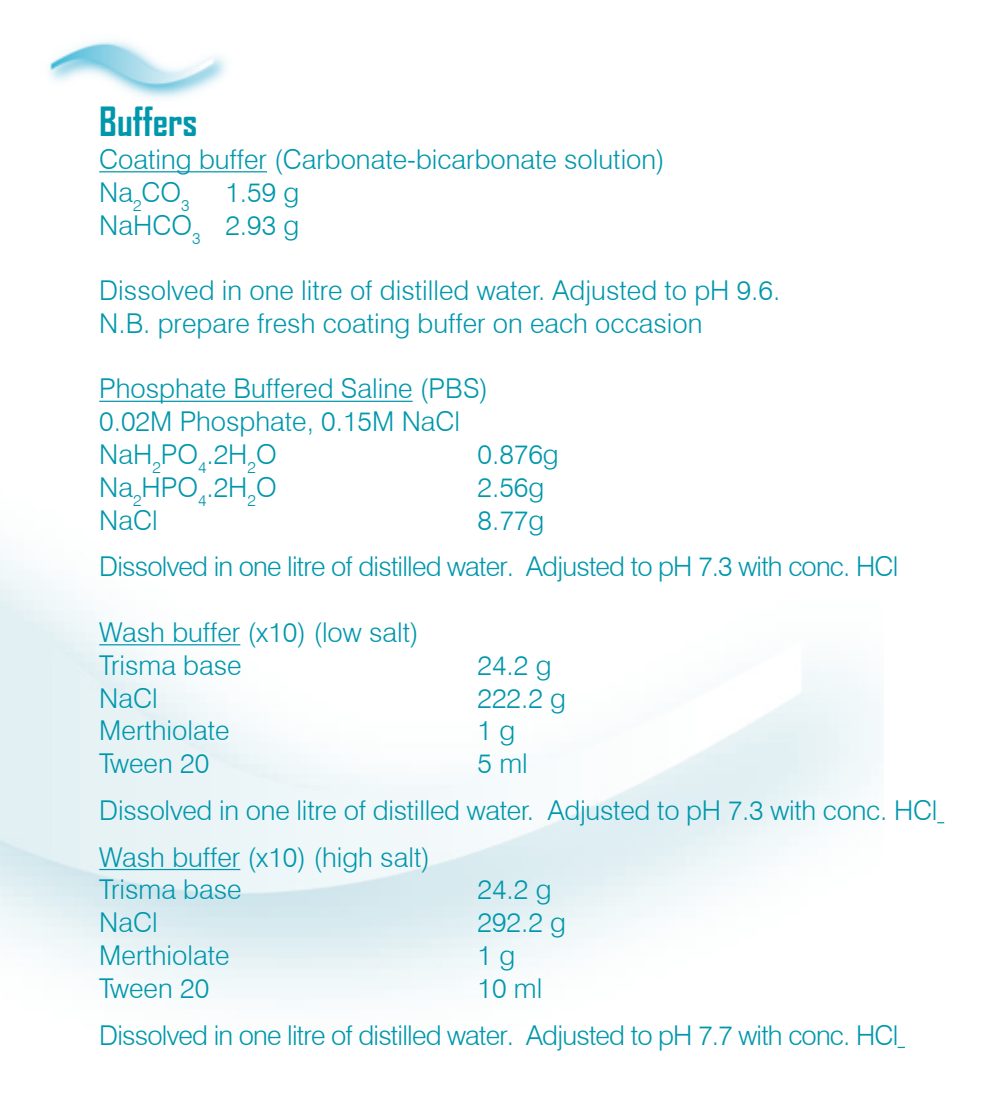
<style>
.page{position:relative;width:993px;height:1112px;background:#fff}
.page>*{position:absolute;margin:0;border:0;box-sizing:border-box;transform-origin:0 0}
.t1{font:700 38.5px "Agency FB";color:#0097ac}
.t2{font:300 27.3px/32.9px "Swiss 721 BT";color:#0097ac}
.t3{font:300 27.3px/46.9px "Swiss 721 BT";letter-spacing:-.03em;color:#0097ac}
</style>
<div class="page">
<img style="left:0;top:550px;width:881px;height:450px">
<hr style="left:99px;top:171px;width:168px;height:1px;background:#0097ac">
<hr style="left:99px;top:400px;width:313px;height:2px;background:#0097ac">
<hr style="left:99px;top:644px;width:141px;height:1px;background:#0097ac">
<hr style="left:99px;top:868px;width:141px;height:1px;background:#0097ac">
<img style="left:48px;top:41px;width:178px;height:58px">
<h1 class="t1" style="left:99px;top:98px;width:100px">Buffers</h1>
<p class="t2" style="left:99px;top:142px;width:567px">Coating buffer (Carbonate-bicarbonate solution)<br>Na<sub>2</sub>CO<sub>3</sub></p>
<p class="t2" style="left:99px;top:175px;width:201px;text-align:right">1.59 g<br>NaHCO<sub>3</sub> 2.93 g</p>
<p class="t2" style="left:99px;top:274px;width:682px">Dissolved in one litre of distilled water. Adjusted to pH 9.6.<br>N.B. prepare fresh coating buffer on each occasion</p>
<p class="t2" style="left:99px;top:372px;width:390px">Phosphate Buffered Saline (PBS)<br>0.02M Phosphate, 0.15M NaCl<br>NaH<sub>2</sub>PO<sub>4</sub>.2H<sub>2</sub>O</p>
<p class="t2" style="left:477px;top:437px;width:83px">0.876g</p>
<p class="t2" style="left:99px;top:470px;width:179px">Na<sub>2</sub>HPO<sub>4</sub>.2H<sub>2</sub>O</p>
<p class="t2" style="left:477px;top:470px;width:68px">2.56g</p>
<p class="t2" style="left:99px;top:503px;width:60px">NaCl</p>
<p class="t3" style="left:99px;top:496px;width:800px;text-indent:378px">8.77g<br>Dissolved in one litre of distilled water. Adjusted to pH 7.3 with conc. HCl</p>
<p class="t2" style="left:99px;top:615px;width:321px">Wash buffer (x10) (low salt)<br>Trisma base</p>
<p class="t2" style="left:477px;top:648px;width:75px">24.2 g</p>
<p class="t2" style="left:99px;top:681px;width:60px">NaCl</p>
<p class="t2" style="left:477px;top:681px;width:90px">222.2 g</p>
<p class="t2" style="left:99px;top:713px;width:132px">Merthiolate</p>
<p class="t2" style="left:477px;top:713px;width:39px">1 g</p>
<p class="t2" style="left:99px;top:746px;width:111px">Tween 20</p>
<p class="t2" style="left:99px;top:739px;width:839px;line-height:46.9px;text-indent:378px">5 ml<br>Dissolved in one litre of distilled water. Adjusted to pH 7.3 with conc. HCl<br>Wash buffer (x10) (high salt)</p>
<p class="t2" style="left:99px;top:872px;width:144px">Trisma base</p>
<p class="t2" style="left:477px;top:872px;width:75px">24.2 g</p>
<p class="t2" style="left:99px;top:905px;width:60px">NaCl</p>
<p class="t2" style="left:477px;top:905px;width:90px">292.2 g</p>
<p class="t2" style="left:99px;top:938px;width:132px">Merthiolate</p>
<p class="t2" style="left:477px;top:938px;width:39px">1 g</p>
<p class="t2" style="left:99px;top:971px;width:111px">Tween 20</p>
<p class="t3" style="left:99px;top:964px;width:800px;text-indent:378px">10 ml<br>Dissolved in one litre of distilled water. Adjusted to pH 7.7 with conc. HCl</p>
</div>
